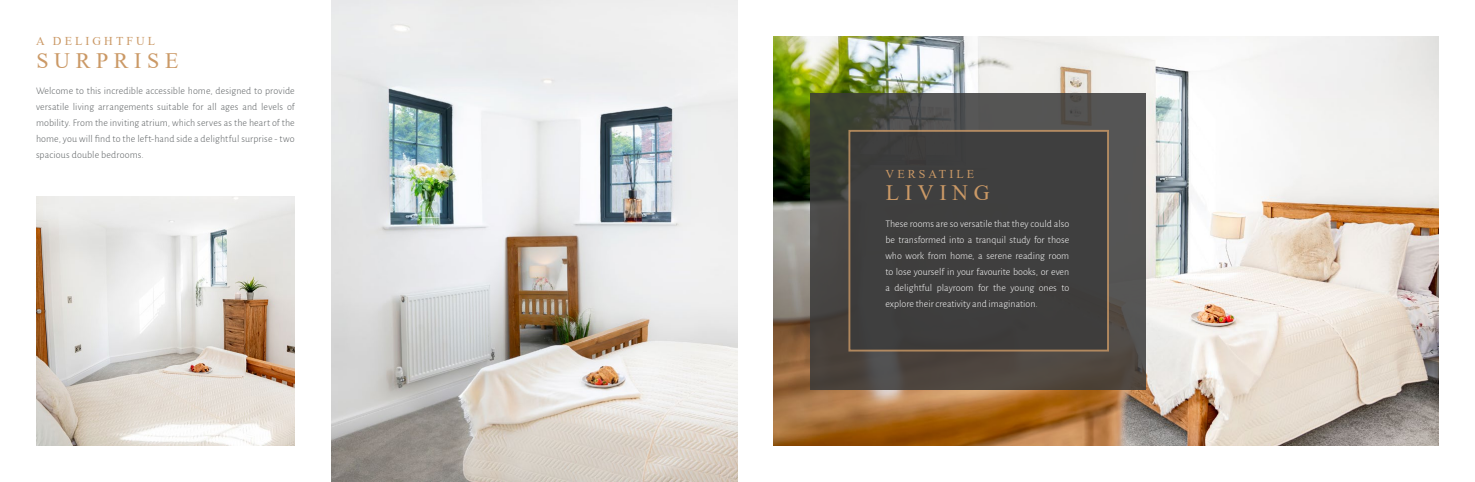
<style>
.page{position:relative;width:1475px;height:482px;background:#fff}
.page>*{position:absolute;margin:0;border:0;box-sizing:border-box;transform-origin:0 0}
.t1{font:22px "Times New Roman";letter-spacing:.255em;color:#cb9966}
.t2{font:12px "Times New Roman";letter-spacing:.255em;color:#cb9966}
.t3{font:300 10px/16px "Alegreya Sans";letter-spacing:.01em;color:#5a5e60;text-align:justify}
.t4{font:300 10px/16px "Alegreya Sans";color:#fff;text-align:justify}
</style>
<div class="page">
<img style="left:773px;top:36px;width:665px;height:410px">
<img style="left:332px;top:0;width:405px;height:482px">
<img style="left:36px;top:197px;width:259px;height:249px">
<svg style="left:809px;top:93px;width:335px;height:296px;background:#4e4b46"></svg>
<div style="left:848px;top:130px;width:260px;height:221px;background:#3a3a3a;border:2px solid #cb9966"></div>
<p class="t2" style="left:36px;top:33px;width:120px">A DELIGHTFUL</p>
<h1 class="t1" style="left:36px;top:45px;width:143px">SURPRISE</h1>
<p class="t3" style="left:36px;top:83px;width:260px">Welcome to this incredible accessible home, designed to provide versatile living arrangements suitable for all ages and levels of mobility. From the inviting atrium, which serves as the heart of the home, you will find to the left-hand side a delightful surprise - two spacious double bedrooms.</p>
<p class="t2" style="left:885px;top:165px;width:90px">VERSATILE</p>
<h1 class="t1" style="left:885px;top:178px;width:105px">LIVING</h1>
<p class="t4" style="left:885px;top:216px;width:185px">These rooms are so versatile that they could also be transformed into a tranquil study for those who work from home, a serene reading room to lose yourself in your favourite books, or even a delightful playroom for the young ones to explore their creativity and imagination.</p>
</div>
